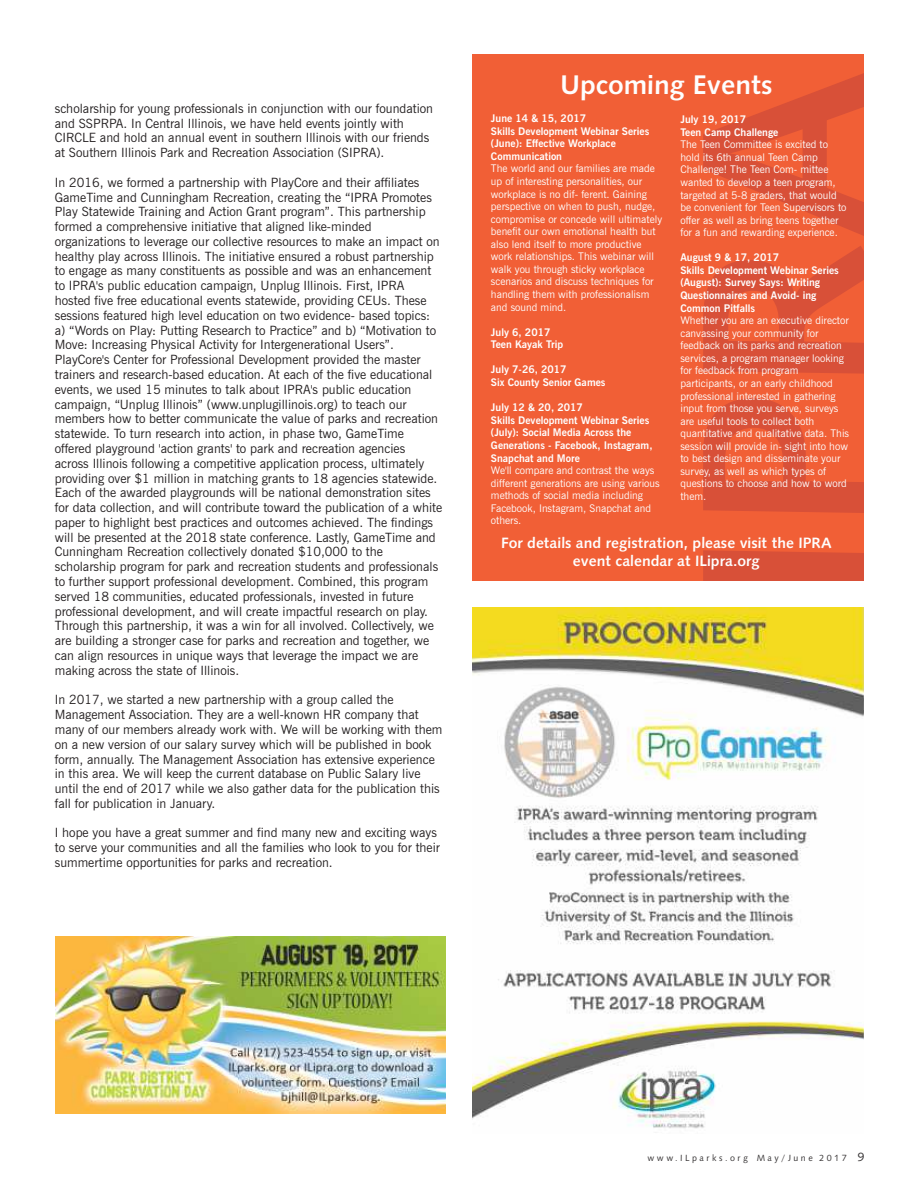
<style>
.page{position:relative;width:918px;height:1188px;background:#fff}
.page>*{position:absolute;margin:0;border:0;box-sizing:border-box;transform-origin:0 0}
.t1{font:27px "Humanist 531 BT Bold A";color:#fefefe}
.t2{font:15px/18px "Humanist 531 BT Bold A";color:#fefefe;text-align:center}
.t3{font:12.75px/14.9px "News Gothic BT";color:#231f20}
.t4{font:10.5px/12.6px "News Gothic BT";color:#fefefe}
.t5{font:700 10.5px/12.6px "News Gothic BT";color:#fefefe}
.t6{font:9px "Humanist 531 BT Roman A";letter-spacing:.28em;color:#373435}
.s1{font-size:12px}
</style>
<div class="page">
<div style="left:472px;top:54px;width:392px;height:526px;background:#f15f36"></div>
<svg style="left:703px;top:73px;width:161px;height:507px"></svg>
<img style="left:472px;top:608px;width:392px;height:521px">
<img style="left:56px;top:936px;width:390px;height:177px">
<p class="t3" style="left:55px;top:102px;width:380px">scholarship for young professionals in conjunction with our foundation and SSPRPA. In Central Illinois, we have held events jointly with CIRCLE and hold an annual event in southern Illinois with our friends at Southern Illinois Park and Recreation Association (SIPRA).</p>
<p class="t3" style="left:55px;top:176px;width:389px">In 2016, we formed a partnership with PlayCore and their affiliates GameTime and Cunningham Recreation, creating the “IPRA Promotes Play Statewide Training and Action Grant program”. This partnership formed a comprehensive initiative that aligned like-minded organizations to leverage our collective resources to make an impact on healthy play across Illinois. The initiative ensured a robust partnership to engage as many constituents as possible and was an enhancement to IPRA's public education campaign, Unplug Illinois. First, IPRA hosted five free educational events statewide, providing CEUs. These sessions featured high level education on two evidence- based topics: a) “Words on Play: Putting Research to Practice” and b) “Motivation to Move: Increasing Physical Activity for Intergenerational Users”.<br>PlayCore's Center for Professional Development provided the master trainers and research-based education. At each of the five educational events, we used 15 minutes to talk about IPRA's public education campaign, “Unplug Illinois” (www.unplugillinois.org) to teach our members how to better communicate the value of parks and recreation statewide. To turn research into action, in phase two, GameTime offered playground 'action grants' to park and recreation agencies across Illinois following a competitive application process, ultimately providing over $1 million in matching grants to 18 agencies statewide.<br>Each of the awarded playgrounds will be national demonstration sites for data collection, and will contribute toward the publication of a white paper to highlight best practices and outcomes achieved. The findings will be presented at the 2018 state conference. Lastly, GameTime and Cunningham Recreation collectively donated $10,000 to the scholarship program for park and recreation students and professionals to further support professional development. Combined, this program served 18 communities, educated professionals, invested in future professional development, and will create impactful research on play.<br>Through this partnership, it was a win for all involved. Collectively, we are building a stronger case for parks and recreation and together, we can align resources in unique ways that leverage the impact we are making across the state of Illinois.</p>
<p class="t3" style="left:55px;top:694px;width:389px">In 2017, we started a new partnership with a group called the Management Association. They are a well-known HR company that many of our members already work with. We will be working with them on a new version of our salary survey which will be published in book form, annually. The Management Association has extensive experience in this area. We will keep the current database on Public Salary live until the end of 2017 while we also gather data for the publication this fall for publication in January.</p>
<p class="t3" style="left:55px;top:827px;width:387px">I hope you have a great summer and find many new and exciting ways to serve your communities and all the families who look to you for their summertime opportunities for parks and recreation.</p>
<h1 class="t1" style="left:560px;top:73px;width:214px">Upcoming Events</h1>
<p class="t5" style="left:491px;top:113px;width:160px">June 14 &amp; 15, 2017<br>Skills Development Webinar Series (June): Effective Workplace<br>Communication</p>
<p class="t4" style="left:491px;top:163px;width:173px">The world and our families are made up of interesting personalities, our workplace is no dif- ferent. Gaining perspective on when to push, nudge, compromise or concede will ultimately benefit our own emotional health but also lend itself to more productive work relationships. This webinar will walk you through sticky workplace scenarios and discuss techniques for handling them with professionalism and sound mind.</p>
<p class="t5" style="left:491px;top:327px;width:74px">July 6, 2017<br>Teen Kayak Trip</p>
<p class="t5" style="left:491px;top:364px;width:116px">July 7-26, 2017<br>Six County Senior Games</p>
<p class="t5" style="left:491px;top:402px;width:163px">July 12 &amp; 20, 2017<br>Skills Development Webinar Series (July): Social Media Across the<br>Generations - Facebook, Instagram,<br>Snapchat and More</p>
<p class="t4" style="left:491px;top:465px;width:170px">We'll compare and contrast the ways different generations are using various methods of social media including<br>Facebook, Instagram, Snapchat and others.</p>
<p class="t5" style="left:680px;top:114px;width:100px">July 19, 2017<br>Teen Camp Challenge</p>
<p class="t4" style="left:680px;top:139px;width:168px">The Teen Committee is excited to hold its 6th annual Teen Camp Challenge! The Teen Com- mittee wanted to develop a teen program, targeted at 5-8 graders, that would be convenient for Teen Supervisors to offer as well as bring teens together for a fun and rewarding experience.</p>
<p class="t5" style="left:680px;top:252px;width:160px">August 9 &amp; 17, 2017<br>Skills Development Webinar Series (August): Survey Says: Writing<br>Questionnaires and Avoid- ing<br>Common Pitfalls</p>
<p class="t4" style="left:680px;top:315px;width:170px">Whether you are an executive director canvassing your community for feedback on its parks and recreation services, a program manager looking for feedback from program participants, or an early childhood professional interested in gathering input from those you serve, surveys are useful tools to collect both quantitative and qualitative data. This session will provide in- sight into how to best design and disseminate your survey, as well as which types of questions to choose and how to word them.</p>
<p class="t2" style="left:501px;top:535px;width:332px">For details and registration, please visit the IPRA event calendar at ILipra.org</p>
<p class="t6" style="left:648px;top:1154px;width:219px">www.ILparks.org May/June 2017 <span class="s1">9</span></p>
</div>
